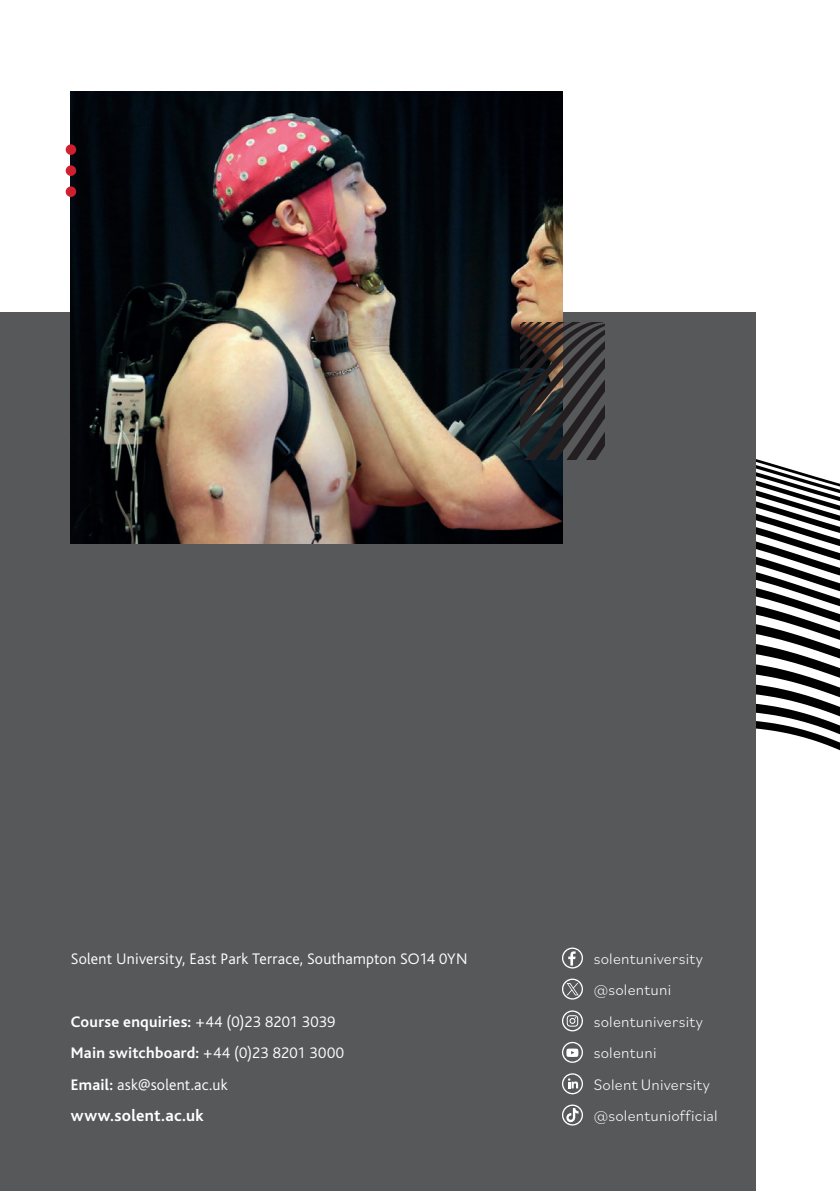
<style>
.page{position:relative;width:840px;height:1191px;background:#fff}
.page>*{position:absolute;margin:0;border:0;box-sizing:border-box;transform-origin:0 0}
.t1{font:700 17px "Bliss";letter-spacing:.015em;color:#fff}
.t2{font:300 16px/31.6px "Bliss";letter-spacing:.01em;color:#fff}
.t3{font:300 16px/31.6px "Bilo";letter-spacing:.015em;color:#fff}
.s1{font-weight:700}
</style>
<div class="page">
<svg style="left:755px;top:439px;width:84px;height:351px"></svg>
<div style="left:0;top:312px;width:755px;height:879px;background:#57585a"></div>
<svg style="left:562px;top:1010px;width:20px;height:21px"></svg>
<svg style="left:562px;top:947px;width:20px;height:21px"></svg>
<svg style="left:562px;top:1041px;width:20px;height:21px"></svg>
<svg style="left:562px;top:1104px;width:20px;height:21px"></svg>
<svg style="left:562px;top:1073px;width:20px;height:21px"></svg>
<svg style="left:562px;top:978px;width:20px;height:21px"></svg>
<img style="left:71px;top:92px;width:491px;height:451px">
<svg style="left:520px;top:323px;width:84px;height:136px"></svg>
<div style="left:66px;top:144px;width:10px;height:11px;background:#d0202f;border-radius:50%"></div>
<div style="left:66px;top:165px;width:10px;height:11px;background:#d0202f;border-radius:50%"></div>
<div style="left:66px;top:186px;width:10px;height:11px;background:#d0202f;border-radius:50%"></div>
<p class="t2" style="left:71px;top:943px;width:398px">Solent University, East Park Terrace, Southampton SO14 0YN</p>
<p class="t2" style="left:71px;top:1006px;width:275px"><span class="s1">Course enquiries:</span> +44 (0)23 8201 3039<br><span class="s1">Main switchboard:</span> +44 (0)23 8201 3000<br><span class="s1">Email:</span> ask@solent.ac.uk</p>
<p class="t1" style="left:71px;top:1106px;width:134px">www.solent.ac.uk</p>
<p class="t3" style="left:593px;top:942px;width:125px">solentuniversity @solentuni solentuniversity solentuni<br>Solent University @solentuniofficial</p>
</div>
